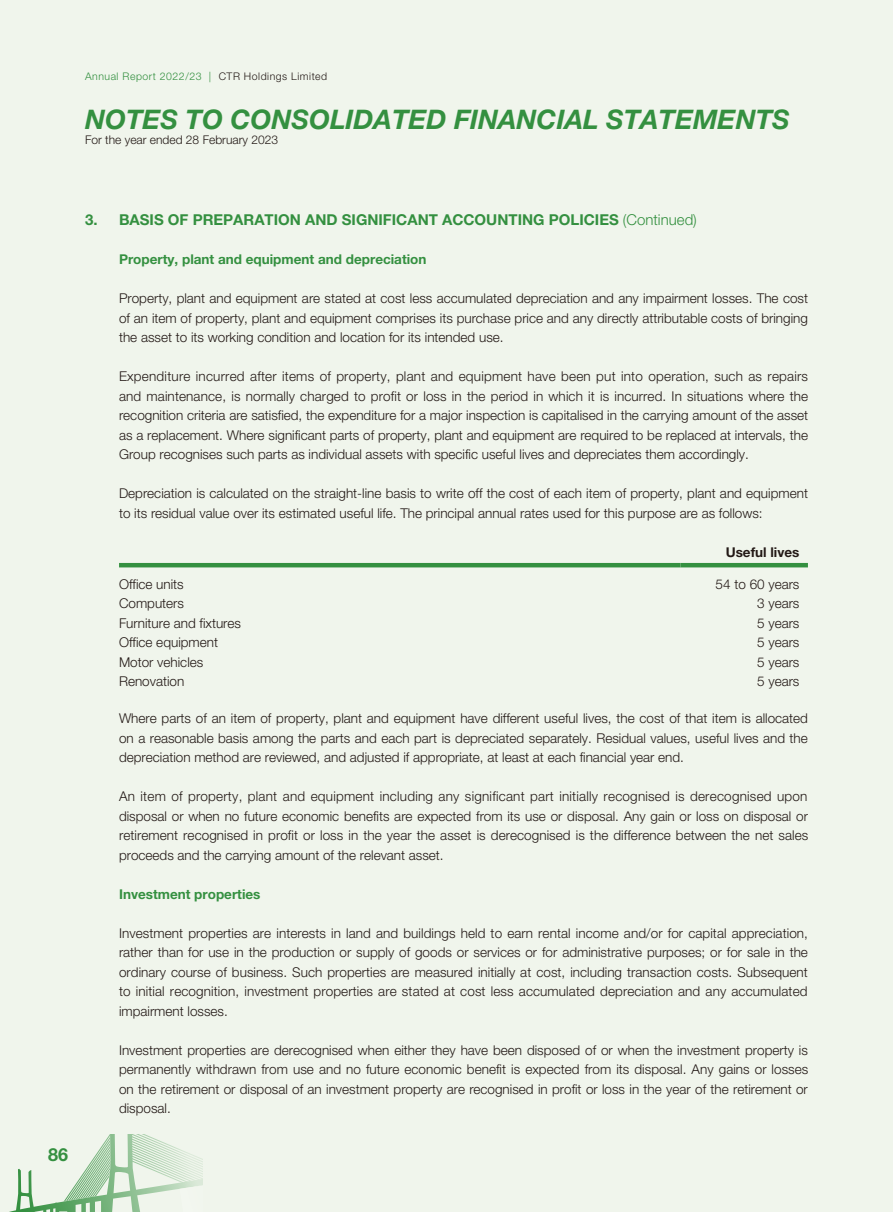
<style>
.page{position:relative;width:893px;height:1212px;background:#f0f5ec}
.page>*{position:absolute;margin:0;border:0;box-sizing:border-box;transform-origin:0 0}
.t1{font:italic 700 27px "Helvetica Neue LT Std";color:#349040}
.t2{font:700 18px "Helvetica Neue LT Std";color:#349040}
.t3{font:700 15px "Helvetica Neue LT Std";color:#349040}
.t4{font:300 13.5px/19.5px "Helvetica Neue LT Std";color:#231916;text-align:justify}
.t5{font:700 13.5px "Helvetica Neue LT Std";color:#349040}
.t6{font:700 13.5px "Helvetica Neue LT Std";color:#231916}
.t7{font:300 12px "Helvetica Neue LT Std";color:#231916}
.t8{font:300 10.5px "Helvetica Neue LT Std";letter-spacing:.05em;color:#349040}
.s1{color:#231916}
.s2{font-weight:300}
</style>
<div class="page">
<svg style="left:9px;top:1134px;width:194px;height:78px"></svg>
<hr style="left:119px;top:563px;width:561px;height:4px;background:#349040">
<hr style="left:680px;top:563px;width:128px;height:4px;background:#349040">
<p class="t8" style="left:85px;top:70px;width:244px">Annual Report 2022/23 | <span class="s1">CTR Holdings Limited</span></p>
<h1 class="t1" style="left:85px;top:102px;width:706px">NOTES TO CONSOLIDATED FINANCIAL STATEMENTS</h1>
<p class="t7" style="left:85px;top:132px;width:194px">For the year ended 28 February 2023</p>
<h2 class="t2" style="left:48px;top:1143px;width:22px">86</h2>
<p class="t3" style="left:85px;top:210px;width:613px">3. BASIS OF PREPARATION AND SIGNIFICANT ACCOUNTING POLICIES <span class="s2">(Continued)</span></p>
<p class="t5" style="left:119px;top:251px;width:309px">Property, plant and equipment and depreciation</p>
<p class="t4" style="left:119px;top:288px;width:690px">Property, plant and equipment are stated at cost less accumulated depreciation and any impairment losses. The cost of an item of property, plant and equipment comprises its purchase price and any directly attributable costs of bringing the asset to its working condition and location for its intended use.</p>
<p class="t4" style="left:119px;top:366px;width:691px">Expenditure incurred after items of property, plant and equipment have been put into operation, such as repairs and maintenance, is normally charged to profit or loss in the period in which it is incurred. In situations where the recognition criteria are satisfied, the expenditure for a major inspection is capitalised in the carrying amount of the asset as a replacement. Where significant parts of property, plant and equipment are required to be replaced at intervals, the Group recognises such parts as individual assets with specific useful lives and depreciates them accordingly.</p>
<p class="t4" style="left:119px;top:483px;width:690px">Depreciation is calculated on the straight-line basis to write off the cost of each item of property, plant and equipment to its residual value over its estimated useful life. The principal annual rates used for this purpose are as follows:</p>
<p class="t6" style="left:726px;top:543px;width:75px">Useful lives</p>
<p class="t4" style="left:119px;top:574px;width:66px">Office units</p>
<p class="t4" style="left:716px;top:574px;width:85px">54 to 60 years</p>
<p class="t4" style="left:119px;top:593px;width:67px">Computers</p>
<p class="t4" style="left:757px;top:593px;width:44px">3 years</p>
<p class="t4" style="left:119px;top:613px;width:123px">Furniture and fixtures</p>
<p class="t4" style="left:757px;top:613px;width:44px">5 years</p>
<p class="t4" style="left:119px;top:632px;width:101px">Office equipment</p>
<p class="t4" style="left:757px;top:632px;width:44px">5 years</p>
<p class="t4" style="left:119px;top:652px;width:86px">Motor vehicles</p>
<p class="t4" style="left:757px;top:652px;width:44px">5 years</p>
<p class="t4" style="left:119px;top:671px;width:67px">Renovation</p>
<p class="t4" style="left:757px;top:671px;width:44px">5 years</p>
<p class="t4" style="left:119px;top:708px;width:690px">Where parts of an item of property, plant and equipment have different useful lives, the cost of that item is allocated on a reasonable basis among the parts and each part is depreciated separately. Residual values, useful lives and the depreciation method are reviewed, and adjusted if appropriate, at least at each financial year end.</p>
<p class="t4" style="left:119px;top:786px;width:691px">An item of property, plant and equipment including any significant part initially recognised is derecognised upon disposal or when no future economic benefits are expected from its use or disposal. Any gain or loss on disposal or retirement recognised in profit or loss in the year the asset is derecognised is the difference between the net sales proceeds and the carrying amount of the relevant asset.</p>
<p class="t5" style="left:119px;top:885px;width:143px">Investment properties</p>
<p class="t4" style="left:119px;top:923px;width:690px">Investment properties are interests in land and buildings held to earn rental income and/or for capital appreciation, rather than for use in the production or supply of goods or services or for administrative purposes; or for sale in the ordinary course of business. Such properties are measured initially at cost, including transaction costs. Subsequent to initial recognition, investment properties are stated at cost less accumulated depreciation and any accumulated impairment losses.</p>
<p class="t4" style="left:119px;top:1040px;width:691px">Investment properties are derecognised when either they have been disposed of or when the investment property is permanently withdrawn from use and no future economic benefit is expected from its disposal. Any gains or losses on the retirement or disposal of an investment property are recognised in profit or loss in the year of the retirement or disposal.</p>
</div>
